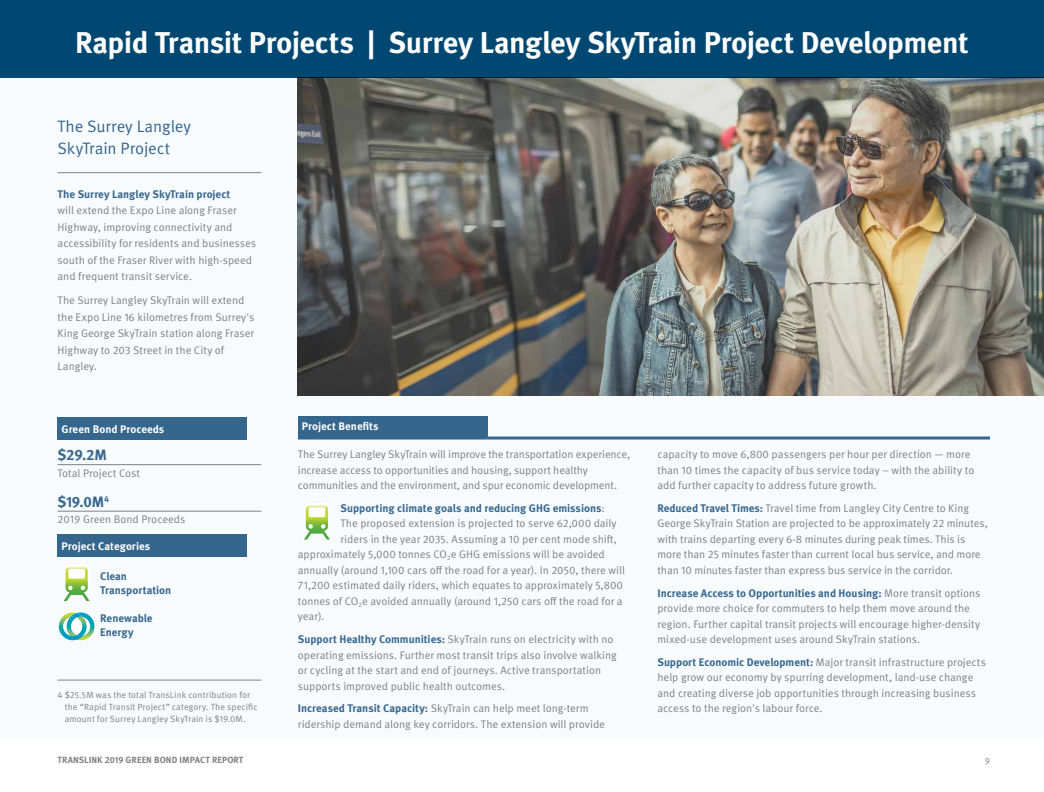
<style>
.page{position:relative;width:1044px;height:792px;background:#fff}
.page>*{position:absolute;margin:0;border:0;box-sizing:border-box;transform-origin:0 0}
.t1{font:700 30px "Meta Pro";letter-spacing:-.02em;color:#fff}
.t2{font:16.5px/22.5px "Meta OT Norm";letter-spacing:-.005em;color:#35668d}
.t3{font:700 15px "Meta Pro";letter-spacing:-.015em;color:#35668d}
.t4{font:11px/15.5px "Meta OT Norm";letter-spacing:-.005em;color:#807f83}
.t5{font:700 11px/14px "Meta Pro";letter-spacing:-.005em;color:#35668d}
.t6{font:700 11px "Meta Pro";color:#fff}
.t7{font:9px/12px "Meta OT Norm";letter-spacing:.005em;color:#807f83}
.t8{font:700 9px "Meta Pro";letter-spacing:.01em;color:#807f83}
.t9{font:9px "Meta Pro";color:#807f83}
.s1{font-family:"Meta OT Norm";font-weight:400;color:#807f83}
.s2{font-family:"Meta Pro";font-weight:700;color:#35668d}
</style>
<div class="page">
<div style="left:0;top:78px;width:1044px;height:661px;background:#f8fbfe"></div>
<div style="left:298px;top:417px;width:189px;height:21px;background:#35668d"></div>
<hr style="left:298px;top:437px;width:189px;height:3px;background:#35668d">
<hr style="left:487px;top:437px;width:503px;height:3px;background:#35668d">
<hr style="left:58px;top:172px;width:203px;height:1px;background:#807f83">
<hr style="left:58px;top:464px;width:203px;height:1px;background:#807f83">
<hr style="left:58px;top:511px;width:203px;height:1px;background:#807f83">
<div style="left:58px;top:418px;width:189px;height:22px;background:#35668d"></div>
<div style="left:58px;top:534px;width:189px;height:23px;background:#35668d"></div>
<hr style="left:58px;top:680px;width:203px;height:1px;background:#807f83">
<img style="left:298px;top:78px;width:746px;height:318px">
<svg style="left:63px;top:566px;width:27px;height:36px"></svg>
<svg style="left:304px;top:505px;width:26px;height:35px"></svg>
<svg style="left:58px;top:612px;width:37px;height:29px"></svg>
<div style="left:0;top:0;width:1044px;height:78px;background:#004872"></div>
<h1 class="t1" style="left:75px;top:23px;width:895px">Rapid Transit Projects | Surrey Langley SkyTrain Project Development</h1>
<h2 class="t2" style="left:58px;top:115px;width:135px">The Surrey Langley<br>SkyTrain Project</h2>
<p class="t5" style="left:58px;top:187px;width:174px">The Surrey Langley SkyTrain project</p>
<p class="t4" style="left:58px;top:203px;width:200px;line-height:16.5px">will extend the Expo Line along Fraser Highway, improving connectivity and accessibility for residents and businesses south of the Fraser River with high-speed and frequent transit service.</p>
<p class="t4" style="left:58px;top:292px;width:198px;line-height:16.5px">The Surrey Langley SkyTrain will extend the Expo Line 16 kilometres from Surrey's King George SkyTrain station along Fraser Highway to 203 Street in the City of Langley.</p>
<p class="t6" style="left:62px;top:422px;width:104px">Green Bond Proceeds</p>
<h3 class="t3" style="left:58px;top:445px;width:51px">$29.2M</h3>
<p class="t4" style="left:58px;top:465px;width:84px">Total Project Cost</p>
<h3 class="t3" style="left:58px;top:492px;width:53px">$19.0M<sup>4</sup></h3>
<p class="t4" style="left:58px;top:512px;width:129px">2019 Green Bond Proceeds</p>
<p class="t6" style="left:62px;top:539px;width:90px">Project Categories</p>
<p class="t5" style="left:100px;top:570px;width:73px">Clean<br>Transportation</p>
<p class="t5" style="left:100px;top:611px;width:54px">Renewable<br>Energy</p>
<p class="t7" style="left:65px;top:689px;width:194px;text-indent:-7px">4 $25.5M was the total TransLink contribution for the “Rapid Transit Project” category. The specific amount for Surrey Langley SkyTrain is $19.0M.</p>
<p class="t6" style="left:302px;top:419px;width:78px">Project Benefits</p>
<p class="t4" style="left:298px;top:447px;width:334px">The Surrey Langley SkyTrain will improve the transportation experience, increase access to opportunities and housing, support healthy communities and the environment, and spur economic development.</p>
<p class="t5" style="left:340px;top:501px;width:266px">Supporting climate goals and reducing GHG emissions<span class="s1">:</span></p>
<p class="t4" style="left:340px;top:516px;width:278px">The proposed extension is projected to serve 62,000 daily</p>
<p class="t4" style="left:340px;top:532px;width:278px">riders in the year 2035. Assuming a 10 per cent mode shift,</p>
<p class="t4" style="left:298px;top:547px;width:309px">approximately 5,000 tonnes CO<sub>2</sub>e GHG emissions will be avoided</p>
<p class="t4" style="left:298px;top:563px;width:329px">annually (around 1,100 cars off the road for a year). In 2050, there will</p>
<p class="t4" style="left:298px;top:578px;width:327px">71,200 estimated daily riders, which equates to approximately 5,800</p>
<p class="t4" style="left:298px;top:594px;width:326px">tonnes of CO<sub>2</sub>e avoided annually (around 1,250 cars off the road for a</p>
<p class="t4" style="left:298px;top:609px;width:28px">year).</p>
<p class="t4" style="left:298px;top:632px;width:320px"><span class="s2">Support Healthy Communities:</span> SkyTrain runs on electricity with no operating emissions. Further most transit trips also involve walking or cycling at the start and end of journeys. Active transportation supports improved public health outcomes.</p>
<p class="t4" style="left:298px;top:701px;width:309px"><span class="s2">Increased Transit Capacity:</span> SkyTrain can help meet long-term ridership demand along key corridors. The extension will provide</p>
<p class="t4" style="left:657px;top:447px;width:318px">capacity to move 6,800 passengers per hour per direction — more than 10 times the capacity of bus service today – with the ability to add further capacity to address future growth.</p>
<p class="t4" style="left:657px;top:501px;width:332px"><span class="s2">Reduced Travel Times:</span> Travel time from Langley City Centre to King George SkyTrain Station are projected to be approximately 22 minutes, with trains departing every 6-8 minutes during peak times. This is more than 25 minutes faster than current local bus service, and more than 10 minutes faster than express bus service in the corridor.</p>
<p class="t5" style="left:657px;top:586px;width:325px">Increase Access to Opportunities and Housing: <span class="s1">More transit options</span></p>
<p class="t4" style="left:657px;top:601px;width:324px">provide more choice for commuters to help them move around the region. Further capital transit projects will encourage higher-density mixed-use development uses around SkyTrain stations.</p>
<p class="t4" style="left:657px;top:655px;width:330px"><span class="s2">Support Economic Development:</span> Major transit infrastructure projects help grow our economy by spurring development, land-use change and creating diverse job opportunities through increasing business access to the region's labour force.</p>
<p class="t8" style="left:58px;top:754px;width:187px">TRANSLINK 2019 GREEN BOND IMPACT REPORT</p>
<p class="t9" style="left:985px;top:755px;width:7px">9</p>
</div>
